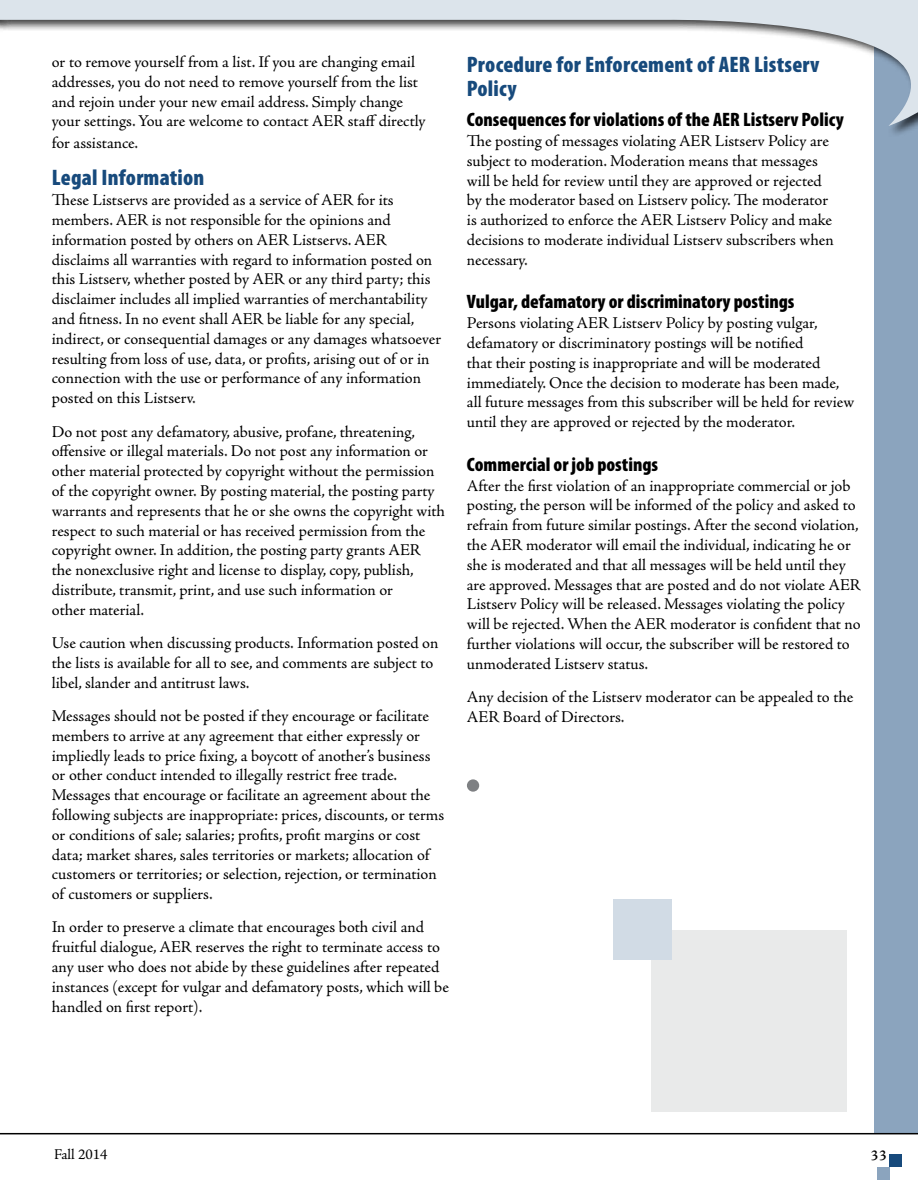
<style>
.page{position:relative;width:918px;height:1188px;background:#fff}
.page>*{position:absolute;margin:0;border:0;box-sizing:border-box;transform-origin:0 0}
.chapter_news_header{font:900 condensed 22.5px/24px "Myriad Pro";letter-spacing:.01em;color:#174a7c}
.docket_Head{font:900 condensed 19.5px "Myriad Pro";color:#000}
.Body_2{font:16.5px/19.8px "Adobe Jenson Pro";letter-spacing:-.005em;color:#000}
.t1{font:15px "Adobe Jenson Pro";color:#000}
.t2{font:600 15px "Adobe Jenson Pro";color:#000}
</style>
<div class="page">
<div style="left:874px;top:0;width:44px;height:1134px;background:#8ba4be"></div>
<div style="left:877px;top:1167px;width:13px;height:13px;background:#8ba4be"></div>
<div style="left:890px;top:1154px;width:12px;height:13px;background:#174a7c"></div>
<div style="left:0;top:0;width:918px;height:138px;background:#fff"></div>
<svg style="left:0;top:0;width:918px;height:126px"></svg>
<hr style="left:0;top:1133px;width:918px;height:1px;background:#000">
<div style="left:467px;top:779px;width:12px;height:13px;background:#7e8083;border-radius:50%"></div>
<div style="left:652px;top:930px;width:195px;height:181px;background:#e9eaea"></div>
<div style="left:613px;top:900px;width:59px;height:60px;background:#d1dbe5"></div>
<p class="Body_2" style="left:52px;top:52px;width:375px">or to remove yourself from a list. If you are changing email addresses, you do not need to remove yourself from the list and rejoin under your new email address. Simply change your settings. You are welcome to contact AER staff directly</p>
<p class="Body_2" style="left:52px;top:133px;width:88px">for assistance.</p>
<p class="chapter_news_header" style="left:52px;top:165px;width:154px">Legal Information</p>
<p class="Body_2" style="left:52px;top:191px;width:391px">These Listservs are provided as a service of AER for its members. AER is not responsible for the opinions and information posted by others on AER Listservs. AER disclaims all warranties with regard to information posted on this Listserv, whether posted by AER or any third party; this disclaimer includes all implied warranties of merchantability and fitness. In no event shall AER be liable for any special, indirect, or consequential damages or any damages whatsoever resulting from loss of use, data, or profits, arising out of or in connection with the use or performance of any information posted on this Listserv.</p>
<p class="Body_2" style="left:52px;top:422px;width:395px">Do not post any defamatory, abusive, profane, threatening, offensive or illegal materials. Do not post any information or other material protected by copyright without the permission of the copyright owner. By posting material, the posting party warrants and represents that he or she owns the copyright with respect to such material or has received permission from the copyright owner. In addition, the posting party grants AER the nonexclusive right and license to display, copy, publish, distribute, transmit, print, and use such information or<br>other material.</p>
<p class="Body_2" style="left:52px;top:633px;width:388px">Use caution when discussing products. Information posted on the lists is available for all to see, and comments are subject to libel, slander and antitrust laws.</p>
<p class="Body_2" style="left:52px;top:706px;width:394px">Messages should not be posted if they encourage or facilitate members to arrive at any agreement that either expressly or impliedly leads to price fixing, a boycott of another’s business or other conduct intended to illegally restrict free trade.<br>Messages that encourage or facilitate an agreement about the following subjects are inappropriate: prices, discounts, or terms or conditions of sale; salaries; profits, profit margins or cost data; market shares, sales territories or markets; allocation of customers or territories; or selection, rejection, or termination of customers or suppliers.</p>
<p class="Body_2" style="left:52px;top:918px;width:399px">In order to preserve a climate that encourages both civil and fruitful dialogue, AER reserves the right to terminate access to any user who does not abide by these guidelines after repeated instances (except for vulgar and defamatory posts, which will be handled on first report).</p>
<p class="chapter_news_header" style="left:467px;top:52px;width:354px">Procedure for Enforcement of AER Listserv<br>Policy</p>
<p class="docket_Head" style="left:467px;top:107px;width:378px">Consequences for violations of the AER Listserv Policy</p>
<p class="Body_2" style="left:467px;top:131px;width:368px">The posting of messages violating AER Listserv Policy are subject to moderation. Moderation means that messages will be held for review until they are approved or rejected by the moderator based on Listserv policy. The moderator is authorized to enforce the AER Listserv Policy and make decisions to moderate individual Listserv subscribers when necessary.</p>
<p class="docket_Head" style="left:467px;top:289px;width:329px">Vulgar, defamatory or discriminatory postings</p>
<p class="Body_2" style="left:467px;top:313px;width:389px">Persons violating AER Listserv Policy by posting vulgar, defamatory or discriminatory postings will be notified<br>that their posting is inappropriate and will be moderated immediately. Once the decision to moderate has been made, all future messages from this subscriber will be held for review until they are approved or rejected by the moderator.</p>
<p class="docket_Head" style="left:467px;top:452px;width:193px">Commercial or job postings</p>
<p class="Body_2" style="left:467px;top:476px;width:395px">After the first violation of an inappropriate commercial or job posting, the person will be informed of the policy and asked to refrain from future similar postings. After the second violation, the AER moderator will email the individual, indicating he or she is moderated and that all messages will be held until they are approved. Messages that are posted and do not violate AER Listserv Policy will be released. Messages violating the policy will be rejected. When the AER moderator is confident that no further violations will occur, the subscriber will be restored to unmoderated Listserv status.</p>
<p class="Body_2" style="left:467px;top:687px;width:388px">Any decision of the Listserv moderator can be appealed to the<br>AER Board of Directors.</p>
<p class="t1" style="left:54px;top:1146px;width:55px">Fall 2014</p>
<p class="t2" style="left:871px;top:1146px;width:18px">33</p>
</div>
